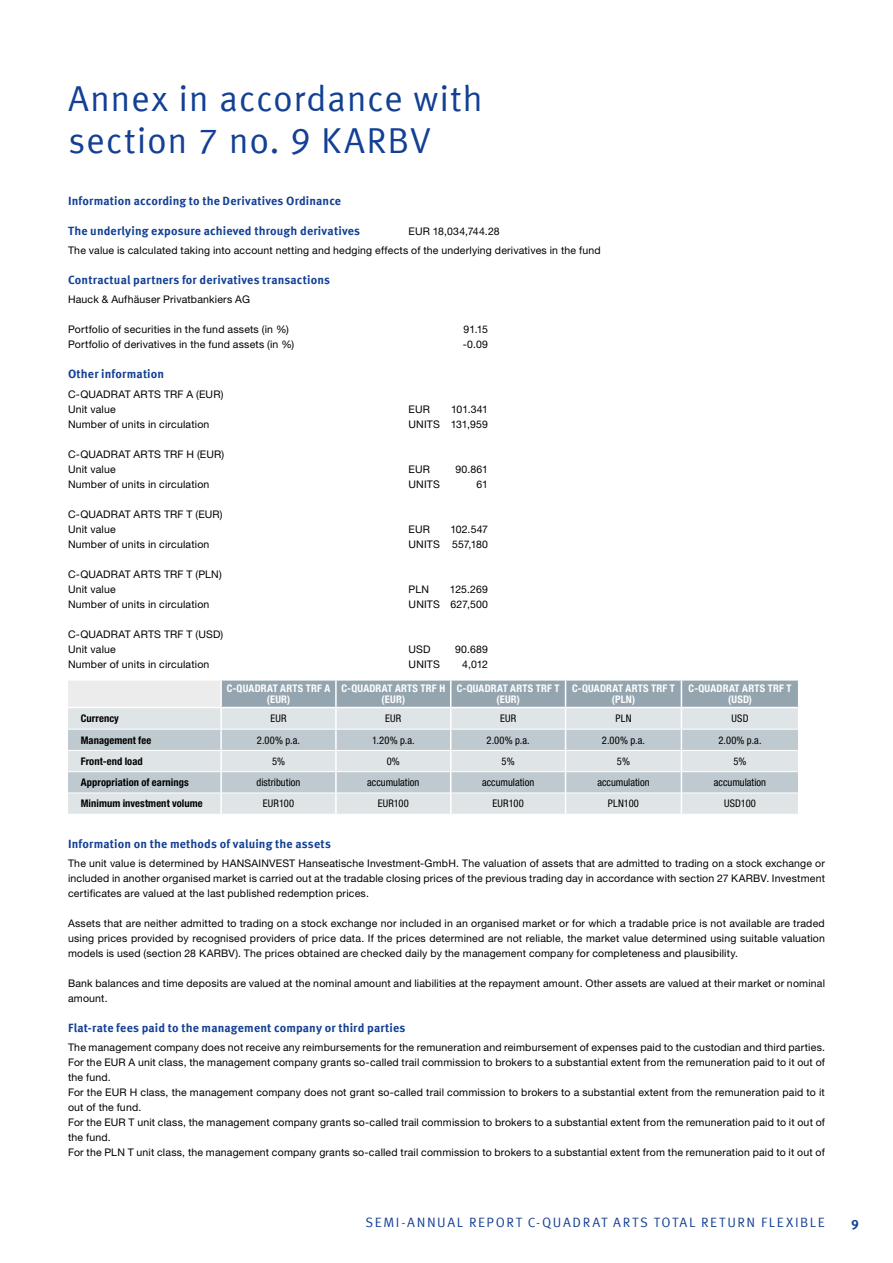
<style>
.page{position:relative;width:893px;height:1263px;background:#fff}
.page>*{position:absolute;margin:0;border:0;box-sizing:border-box;transform-origin:0 0}
.t1{font:36px/42.5px "Meta Offc Pro Norm";letter-spacing:.02em;color:#134094}
.t2{font:13.5px "Meta Offc Pro Norm";letter-spacing:.12em;color:#134094}
.t3{font:700 13.5px "Meta Offc Pro";color:#134094}
.t4{font:700 12px "Meta Offc Pro";letter-spacing:.01em;color:#134094}
.t5{font:10.5px/15px "Helvetica Neue LTW1 G";letter-spacing:.015em;color:#000}
.t6{font:condensed 10.5px "Helvetica Neue LTW1 G";letter-spacing:.005em;color:#000}
.t7{font:700 condensed 10.5px/11.7px "Helvetica Neue LTW1 G";letter-spacing:.025em;color:#fff;text-align:center}
.t8{font:700 condensed 10.5px "Helvetica Neue LTW1 G";letter-spacing:.01em;color:#000}
</style>
<div class="page">
<div style="left:68px;top:680px;width:153px;height:27px;background:#ececed"></div>
<svg style="left:68px;top:708px;width:152px;height:106px;background:#dfe4e7"></svg>
<svg style="left:68px;top:730px;width:152px;height:62px;background:#c9d2d7"></svg>
<hr style="left:68px;top:729px;width:152px;height:1px;background:#fff">
<hr style="left:68px;top:750px;width:152px;height:1px;background:#fff">
<hr style="left:68px;top:771px;width:152px;height:1px;background:#fff">
<hr style="left:68px;top:792px;width:152px;height:1px;background:#fff">
<hr style="left:68px;top:679px;width:153px;height:2px;background:#fff">
<hr style="left:220px;top:681px;width:2px;height:26px;background:#fff">
<svg style="left:221px;top:680px;width:578px;height:134px;background:#c8d1d6"></svg>
<h1 class="t1" style="left:68px;top:75px;width:416px">Annex in accordance with section 7 no. 9 KARBV</h1>
<p class="t4" style="left:68px;top:191px;width:275px">Information according to the Derivatives Ordinance</p>
<p class="t4" style="left:68px;top:221px;width:294px">The underlying exposure achieved through derivatives</p>
<p class="t5" style="left:68px;top:221px;width:534px;line-height:19.2px;text-indent:341px">EUR 18,034,744.28<br>The value is calculated taking into account netting and hedging effects of the underlying derivatives in the fund</p>
<p class="t4" style="left:68px;top:270px;width:263px">Contractual partners for derivatives transactions</p>
<p class="t5" style="left:68px;top:292px;width:183px">Hauck &amp; Aufhäuser Privatbankiers AG</p>
<p class="t5" style="left:68px;top:322px;width:222px">Portfolio of securities in the fund assets (in %)</p>
<p class="t5" style="left:464px;top:322px;width:26px">91.15</p>
<p class="t5" style="left:68px;top:337px;width:228px">Portfolio of derivatives in the fund assets (in %)</p>
<p class="t5" style="left:463px;top:337px;width:27px">-0.09</p>
<p class="t4" style="left:68px;top:365px;width:98px">Other information</p>
<p class="t5" style="left:68px;top:386px;width:157px">C-QUADRAT ARTS TRF A (EUR)<br>Unit value</p>
<p class="t5" style="left:409px;top:401px;width:23px">EUR</p>
<p class="t5" style="left:451px;top:401px;width:38px">101.341</p>
<p class="t5" style="left:68px;top:416px;width:143px">Number of units in circulation</p>
<p class="t5" style="left:409px;top:416px;width:81px">UNITS 131,959</p>
<p class="t5" style="left:68px;top:446px;width:158px">C-QUADRAT ARTS TRF H (EUR)<br>Unit value</p>
<p class="t5" style="left:409px;top:461px;width:23px">EUR</p>
<p class="t5" style="left:455px;top:461px;width:34px">90.861</p>
<p class="t5" style="left:68px;top:476px;width:143px">Number of units in circulation</p>
<p class="t5" style="left:409px;top:476px;width:33px">UNITS</p>
<p class="t5" style="left:476px;top:476px;width:13px">61</p>
<p class="t5" style="left:68px;top:506px;width:156px">C-QUADRAT ARTS TRF T (EUR)<br>Unit value</p>
<p class="t5" style="left:409px;top:521px;width:23px">EUR</p>
<p class="t5" style="left:450px;top:521px;width:39px">102.547</p>
<p class="t5" style="left:68px;top:536px;width:143px">Number of units in circulation</p>
<p class="t5" style="left:409px;top:536px;width:81px">UNITS 557,180</p>
<p class="t5" style="left:68px;top:566px;width:155px">C-QUADRAT ARTS TRF T (PLN)<br>Unit value</p>
<p class="t5" style="left:409px;top:581px;width:22px">PLN</p>
<p class="t5" style="left:450px;top:581px;width:40px">125.269</p>
<p class="t5" style="left:68px;top:596px;width:143px">Number of units in circulation</p>
<p class="t5" style="left:409px;top:596px;width:81px">UNITS 627,500</p>
<p class="t5" style="left:68px;top:626px;width:157px">C-QUADRAT ARTS TRF T (USD)<br>Unit value</p>
<p class="t5" style="left:409px;top:641px;width:24px">USD</p>
<p class="t5" style="left:455px;top:641px;width:34px">90.689</p>
<p class="t5" style="left:68px;top:656px;width:143px">Number of units in circulation</p>
<p class="t5" style="left:409px;top:656px;width:33px">UNITS</p>
<p class="t5" style="left:462px;top:656px;width:27px">4,012</p>
<p class="t7" style="left:227px;top:682px;width:105px">C-QUADRAT ARTS TRF A (EUR)</p>
<p class="t7" style="left:341px;top:682px;width:105px">C-QUADRAT ARTS TRF H (EUR)</p>
<p class="t7" style="left:457px;top:682px;width:104px">C-QUADRAT ARTS TRF T (EUR)</p>
<p class="t7" style="left:572px;top:682px;width:104px">C-QUADRAT ARTS TRF T (PLN)</p>
<p class="t7" style="left:689px;top:682px;width:104px">C-QUADRAT ARTS TRF T (USD)</p>
<p class="t8" style="left:81px;top:712px;width:40px">Currency</p>
<p class="t6" style="left:270px;top:712px;width:18px">EUR</p>
<p class="t6" style="left:385px;top:712px;width:18px">EUR</p>
<p class="t6" style="left:500px;top:712px;width:18px">EUR</p>
<p class="t6" style="left:615px;top:712px;width:18px">PLN</p>
<p class="t6" style="left:732px;top:712px;width:18px">USD</p>
<p class="t8" style="left:81px;top:733px;width:72px">Management fee</p>
<p class="t6" style="left:257px;top:734px;width:45px">2.00% p.a.</p>
<p class="t6" style="left:372px;top:734px;width:44px">1.20% p.a.</p>
<p class="t6" style="left:487px;top:734px;width:45px">2.00% p.a.</p>
<p class="t6" style="left:602px;top:734px;width:45px">2.00% p.a.</p>
<p class="t6" style="left:718px;top:734px;width:45px">2.00% p.a.</p>
<p class="t8" style="left:81px;top:755px;width:63px">Front-end load</p>
<p class="t6" style="left:272px;top:755px;width:15px">5%</p>
<p class="t6" style="left:387px;top:755px;width:15px">0%</p>
<p class="t6" style="left:502px;top:755px;width:15px">5%</p>
<p class="t6" style="left:617px;top:755px;width:15px">5%</p>
<p class="t6" style="left:733px;top:755px;width:15px">5%</p>
<p class="t8" style="left:81px;top:776px;width:110px">Appropriation of earnings</p>
<p class="t6" style="left:257px;top:776px;width:45px">distribution</p>
<p class="t6" style="left:367px;top:776px;width:54px">accumulation</p>
<p class="t6" style="left:482px;top:776px;width:54px">accumulation</p>
<p class="t6" style="left:597px;top:776px;width:54px">accumulation</p>
<p class="t6" style="left:714px;top:776px;width:54px">accumulation</p>
<p class="t8" style="left:81px;top:797px;width:123px">Minimum investment volume</p>
<p class="t6" style="left:263px;top:797px;width:33px">EUR100</p>
<p class="t6" style="left:378px;top:797px;width:33px">EUR100</p>
<p class="t6" style="left:492px;top:797px;width:33px">EUR100</p>
<p class="t6" style="left:608px;top:797px;width:33px">PLN100</p>
<p class="t6" style="left:724px;top:797px;width:33px">USD100</p>
<p class="t4" style="left:68px;top:834px;width:264px">Information on the methods of valuing the assets</p>
<p class="t5" style="left:68px;top:855px;width:758px;text-align:justify">The unit value is determined by HANSAINVEST Hanseatische Investment-GmbH. The valuation of assets that are admitted to trading on a stock exchange or included in another organised market is carried out at the tradable closing prices of the previous trading day in accordance with section 27 KARBV. Investment certificates are valued at the last published redemption prices.</p>
<p class="t5" style="left:68px;top:915px;width:758px;text-align:justify">Assets that are neither admitted to trading on a stock exchange nor included in an organised market or for which a tradable price is not available are traded using prices provided by recognised providers of price data. If the prices determined are not reliable, the market value determined using suitable valuation models is used (section 28 KARBV). The prices obtained are checked daily by the management company for completeness and plausibility.</p>
<p class="t5" style="left:68px;top:975px;width:758px">Bank balances and time deposits are valued at the nominal amount and liabilities at the repayment amount. Other assets are valued at their market or nominal amount.</p>
<p class="t4" style="left:68px;top:1018px;width:339px">Flat-rate fees paid to the management company or third parties</p>
<p class="t5" style="left:68px;top:1040px;width:758px">The management company does not receive any reimbursements for the remuneration and reimbursement of expenses paid to the custodian and third parties.<br>For the EUR A unit class, the management company grants so-called trail commission to brokers to a substantial extent from the remuneration paid to it out of the fund.<br>For the EUR H class, the management company does not grant so-called trail commission to brokers to a substantial extent from the remuneration paid to it out of the fund.<br>For the EUR T unit class, the management company grants so-called trail commission to brokers to a substantial extent from the remuneration paid to it out of the fund.<br>For the PLN T unit class, the management company grants so-called trail commission to brokers to a substantial extent from the remuneration paid to it out of</p>
<p class="t2" style="left:365px;top:1211px;width:306px">SEMI-ANNUAL REPORT C-QUADRAT ARTS Total</p>
<p class="t2" style="left:701px;top:1211px;width:19px">Return</p>
<p class="t2" style="left:761px;top:1211px;width:57px">Fle xi ble</p>
<p class="t3" style="left:851px;top:1214px;width:9px">9</p>
</div>
